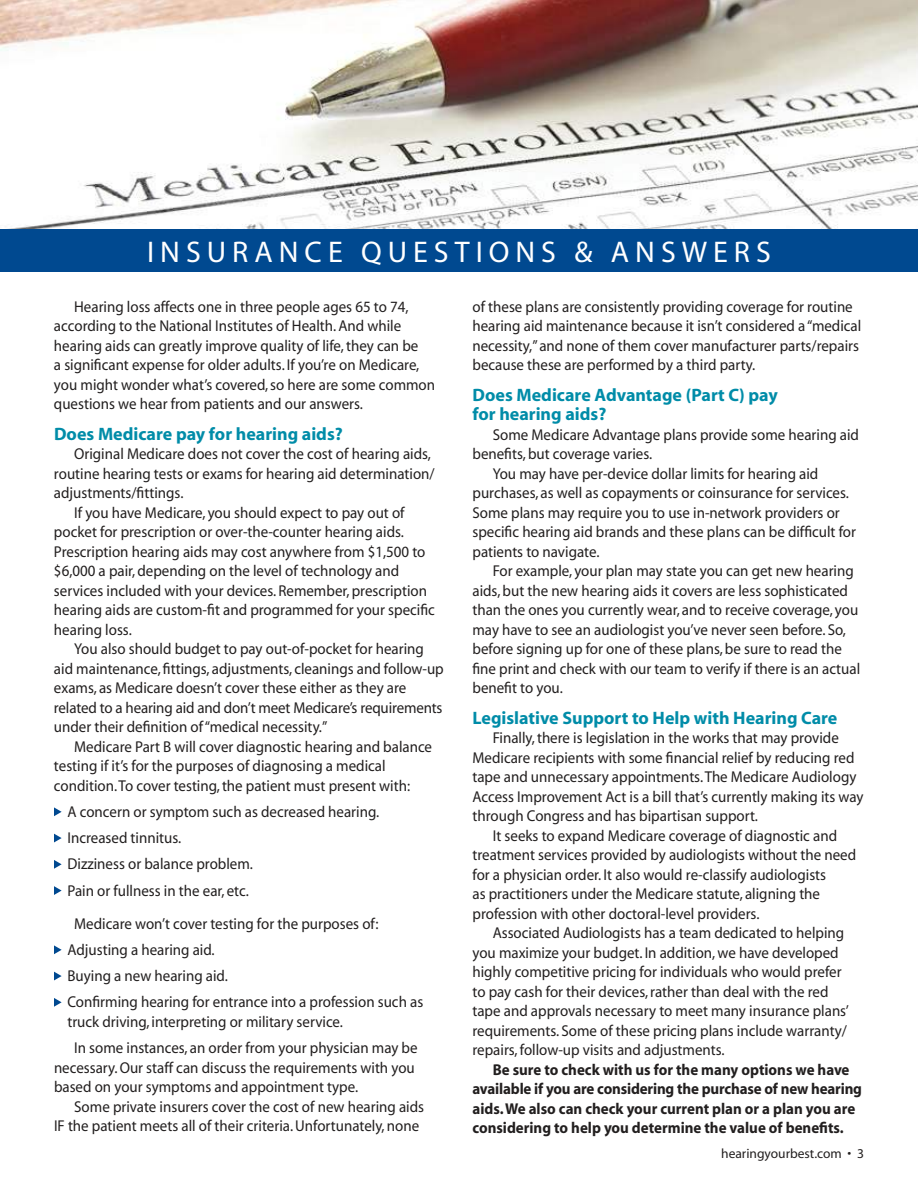
<style>
.page{position:relative;width:918px;height:1188px;background:#fff}
.page>*{position:absolute;margin:0;border:0;box-sizing:border-box;transform-origin:0 0}
.t1{font:30px "Myriad";color:#fff}
.t2{font:700 18px/19.5px "Myriad";color:#008ca8}
.t3{font:15.75px/19.5px "Myriad";color:#221f1f;scale:.95 1}
.t4{font:700 15.75px/19.5px "Myriad";color:#221f1f;scale:.95 1}
.t5{font:13.5px "Myriad";color:#221f1f}
</style>
<div class="page">
<img style="left:0;top:0;width:918px;height:230px">
<svg style="left:54px;top:807px;width:8px;height:9px"></svg>
<svg style="left:54px;top:834px;width:8px;height:8px"></svg>
<svg style="left:54px;top:860px;width:8px;height:9px"></svg>
<svg style="left:54px;top:886px;width:8px;height:9px"></svg>
<svg style="left:54px;top:945px;width:8px;height:9px"></svg>
<svg style="left:54px;top:972px;width:8px;height:8px"></svg>
<svg style="left:54px;top:998px;width:8px;height:9px"></svg>
<div style="left:0;top:230px;width:918px;height:42px;background:#004990"></div>
<h1 class="t1" style="left:147px;top:240px;width:35px">Insu</h1>
<h1 class="t1" style="left:232px;top:240px;width:46px">Ranc</h1>
<h1 class="t1" style="left:328px;top:240px;width:127px">E QuEstions</h1>
<h1 class="t1" style="left:574px;top:240px;width:86px">&amp; Answ</h1>
<h1 class="t1" style="left:713px;top:240px;width:56px">ERs</h1>
<p class="t3" style="left:54px;top:298px;width:403px;text-indent:20px">Hearing loss affects one in three people ages 65 to 74, according to the National Institutes of Health. And while hearing aids can greatly improve quality of life, they can be<br>a significant expense for older adults. If you’re on Medicare, you might wonder what’s covered, so here are some common questions we hear from patients and our answers.</p>
<p class="t2" style="left:54px;top:425px;width:290px">Does Medicare pay for hearing aids?</p>
<p class="t3" style="left:74px;top:445px;width:377px">Original Medicare does not cover the cost of hearing aids,</p>
<p class="t3" style="left:54px;top:465px;width:402px">routine hearing tests or exams for hearing aid determination/</p>
<p class="t3" style="left:54px;top:484px;width:138px">adjustments/fittings.</p>
<p class="t3" style="left:74px;top:504px;width:350px">If you have Medicare, you should expect to pay out of</p>
<p class="t3" style="left:54px;top:523px;width:370px">pocket for prescription or over-the-counter hearing aids.</p>
<p class="t3" style="left:54px;top:543px;width:393px">Prescription hearing aids may cost anywhere from $1,500 to</p>
<p class="t3" style="left:54px;top:562px;width:365px">$6,000 a pair, depending on the level of technology and</p>
<p class="t3" style="left:54px;top:582px;width:394px">services included with your devices. Remember, prescription</p>
<p class="t3" style="left:54px;top:601px;width:402px">hearing aids are custom-fit and programmed for your specific</p>
<p class="t3" style="left:54px;top:621px;width:83px">hearing loss.</p>
<p class="t3" style="left:74px;top:640px;width:370px">You also should budget to pay out-of-pocket for hearing</p>
<p class="t3" style="left:54px;top:660px;width:412px">aid maintenance, fittings, adjustments, cleanings and follow-up</p>
<p class="t3" style="left:54px;top:679px;width:372px">exams, as Medicare doesn’t cover these either as they are</p>
<p class="t3" style="left:54px;top:699px;width:411px">related to a hearing aid and don’t meet Medicare’s requirements</p>
<p class="t3" style="left:54px;top:718px;width:289px">under their definition of “medical necessity.”</p>
<p class="t3" style="left:74px;top:738px;width:378px">Medicare Part B will cover diagnostic hearing and balance</p>
<p class="t3" style="left:54px;top:757px;width:351px">testing if it’s for the purposes of diagnosing a medical</p>
<p class="t3" style="left:54px;top:777px;width:376px">condition. To cover testing, the patient must present with:</p>
<p class="t3" style="left:68px;top:800px;width:330px;line-height:26.2px">A concern or symptom such as decreased hearing.<br>Increased tinnitus.<br>Dizziness or balance problem.<br>Pain or fullness in the ear, etc.</p>
<p class="t3" style="left:68px;top:912px;width:376px;line-height:26.2px;text-indent:7px">Medicare won’t cover testing for the purposes of:<br>Adjusting a hearing aid.<br>Buying a new hearing aid.<br>Confirming hearing for entrance into a profession such as</p>
<p class="t3" style="left:74px;top:1010px;width:363px;line-height:26.2px;text-indent:-7px">truck driving, interpreting or military service.<br>In some instances, an order from your physician may be</p>
<p class="t3" style="left:54px;top:1059px;width:381px">necessary. Our staff can discuss the requirements with you based on your symptoms and appointment type.</p>
<p class="t3" style="left:54px;top:1098px;width:391px;text-indent:20px">Some private insurers cover the cost of new hearing aids<br>IF the patient meets all of their criteria. Unfortunately, none</p>
<p class="t3" style="left:473px;top:298px;width:411px">of these plans are consistently providing coverage for routine hearing aid maintenance because it isn’t considered a “medical necessity,” and none of them cover manufacturer parts/repairs because these are performed by a third party.</p>
<p class="t2" style="left:472px;top:386px;width:307px">Does Medicare Advantage (Part C) pay for hearing aids?</p>
<p class="t3" style="left:493px;top:426px;width:387px">Some Medicare Advantage plans provide some hearing aid</p>
<p class="t3" style="left:472px;top:445px;width:191px">benefits, but coverage varies.</p>
<p class="t3" style="left:493px;top:465px;width:344px">You may have per-device dollar limits for hearing aid</p>
<p class="t3" style="left:472px;top:484px;width:398px">purchases, as well as copayments or coinsurance for services.</p>
<p class="t3" style="left:472px;top:504px;width:388px">Some plans may require you to use in-network providers or</p>
<p class="t3" style="left:472px;top:523px;width:405px">specific hearing aid brands and these plans can be difficult for</p>
<p class="t3" style="left:472px;top:543px;width:135px">patients to navigate.</p>
<p class="t3" style="left:493px;top:562px;width:382px">For example, your plan may state you can get new hearing</p>
<p class="t3" style="left:472px;top:582px;width:397px">aids, but the new hearing aids it covers are less sophisticated</p>
<p class="t3" style="left:472px;top:601px;width:408px">than the ones you currently wear, and to receive coverage, you</p>
<p class="t3" style="left:472px;top:621px;width:395px">may have to see an audiologist you’ve never seen before. So,</p>
<p class="t3" style="left:472px;top:640px;width:390px">before signing up for one of these plans, be sure to read the</p>
<p class="t3" style="left:472px;top:660px;width:410px">fine print and check with our team to verify if there is an actual</p>
<p class="t3" style="left:472px;top:679px;width:97px">benefit to you.</p>
<p class="t2" style="left:472px;top:709px;width:366px">Legislative Support to Help with Hearing Care</p>
<p class="t3" style="left:493px;top:729px;width:366px">Finally, there is legislation in the works that may provide</p>
<p class="t3" style="left:472px;top:749px;width:404px">Medicare recipients with some financial relief by reducing red</p>
<p class="t3" style="left:472px;top:768px;width:406px">tape and unnecessary appointments. The Medicare Audiology</p>
<p class="t3" style="left:472px;top:788px;width:413px">Access Improvement Act is a bill that’s currently making its way</p>
<p class="t3" style="left:472px;top:807px;width:302px">through Congress and has bipartisan support.</p>
<p class="t3" style="left:493px;top:827px;width:364px">It seeks to expand Medicare coverage of diagnostic and</p>
<p class="t3" style="left:472px;top:846px;width:405px">treatment services provided by audiologists without the need</p>
<p class="t3" style="left:472px;top:866px;width:374px">for a physician order. It also would re-classify audiologists</p>
<p class="t3" style="left:472px;top:885px;width:367px">as practitioners under the Medicare statute, aligning the</p>
<p class="t3" style="left:472px;top:905px;width:304px">profession with other doctoral-level providers.</p>
<p class="t3" style="left:493px;top:924px;width:372px">Associated Audiologists has a team dedicated to helping</p>
<p class="t3" style="left:472px;top:944px;width:387px">you maximize your budget. In addition, we have developed</p>
<p class="t3" style="left:472px;top:963px;width:390px">highly competitive pricing for individuals who would prefer</p>
<p class="t3" style="left:472px;top:983px;width:376px">to pay cash for their devices, rather than deal with the red</p>
<p class="t3" style="left:472px;top:1002px;width:398px">tape and approvals necessary to meet many insurance plans’</p>
<p class="t3" style="left:472px;top:1022px;width:396px">requirements. Some of these pricing plans include warranty/</p>
<p class="t3" style="left:472px;top:1041px;width:267px">repairs, follow-up visits and adjustments.</p>
<p class="t4" style="left:472px;top:1061px;width:412px;text-indent:20px">Be sure to check with us for the many options we have available if you are considering the purchase of new hearing aids. We also can check your current plan or a plan you are considering to help you determine the value of benefits.</p>
<p class="t5" style="left:721px;top:1148px;width:144px">hearingyourbest.com • 3</p>
</div>
